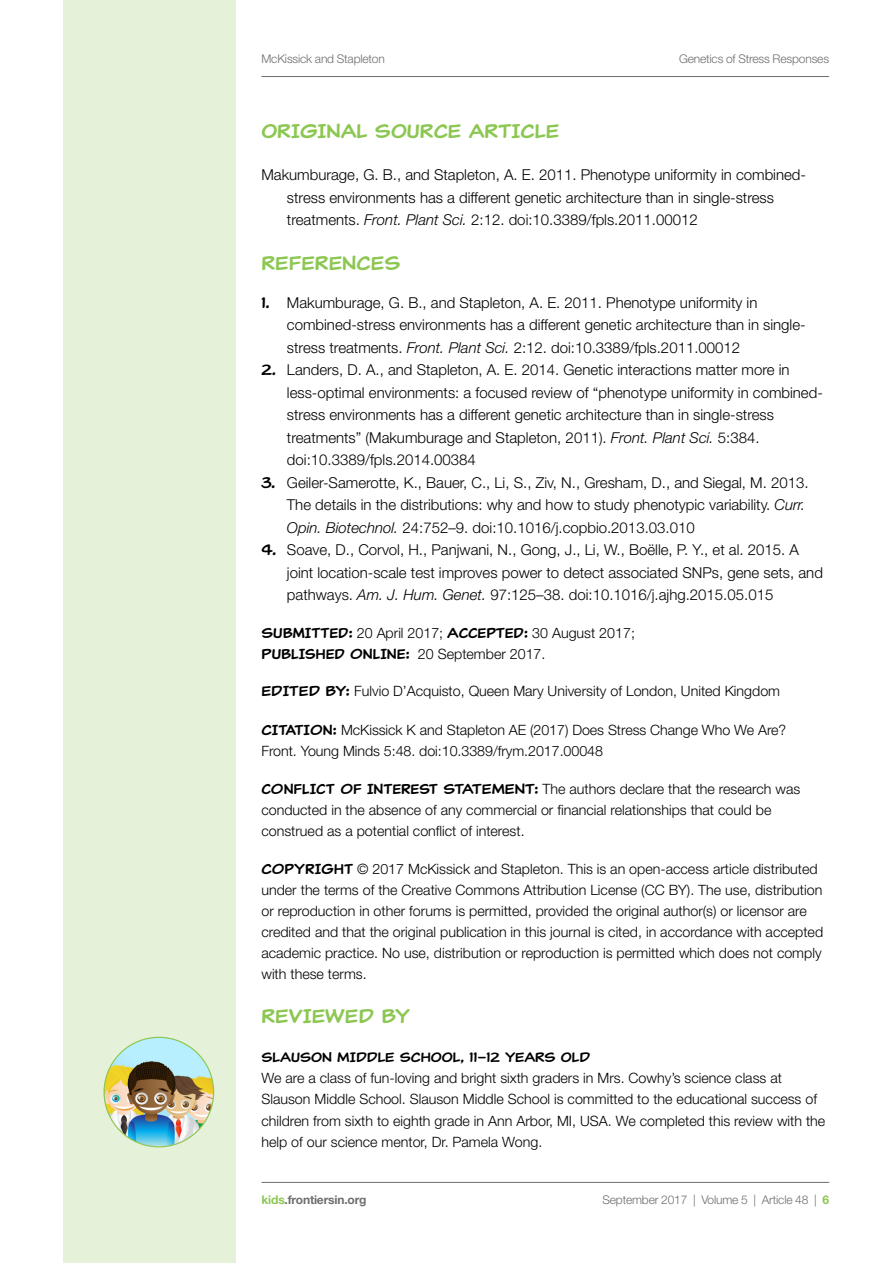
<style>
.page{position:relative;width:893px;height:1263px;background:#fff}
.page>*{position:absolute;margin:0;border:0;box-sizing:border-box;transform-origin:0 0}
.t1{font:19.5px "Classic Comic";color:#8bc751}
.t2{font:300 15px/22.5px "Helvetica Neue LT Std";color:#000}
.t3{font:300 14.25px/21px "Helvetica Neue LT Std";color:#000}
.t4{font:14.25px "Classic Comic";color:#000}
.t5{font:13.5px "Classic Comic";color:#000}
.t6{font:300 12px "Helvetica Neue LT Std";letter-spacing:-.015em;color:#6d6e71}
.t7{font:700 12px "Helvetica Neue LT Std";letter-spacing:-.015em;color:#6d6e71}
.s1{font-style:italic}
.s2{font-family:"Classic Comic";font-weight:400}
.s3{font-family:"Helvetica Neue LT Std";font-weight:300}
.s4{color:#8bc751}
.s5{font-weight:700;color:#8bc751}
</style>
<div class="page">
<div style="left:64px;top:0;width:172px;height:1263px;background:#e5f1d8"></div>
<hr style="left:261px;top:76px;width:568px;height:1px;background:#6d6e71">
<hr style="left:261px;top:1182px;width:568px;height:1px;background:#6d6e71">
<img style="left:103px;top:1036px;width:112px;height:112px">
<p class="t6" style="left:261px;top:51px;width:125px">McKissick and Stapleton</p>
<p class="t6" style="left:679px;top:51px;width:152px">Genetics of Stress Responses</p>
<h1 class="t1" style="left:261px;top:119px;width:299px">ORIGINAL SOURCE ARTICLE</h1>
<p class="t2" style="left:287px;top:163px;width:521px;text-indent:-26px">Makumburage, G. B., and Stapleton, A. E. 2011. Phenotype uniformity in combined&shy;stress environments has a different genetic architecture than in single-stress treatments. <span class="s1">Front. Plant Sci.</span> 2:12. doi:10.3389/fpls.2011.00012</p>
<h1 class="t1" style="left:261px;top:251px;width:141px">REFERENCES</h1>
<p class="t2" style="left:287px;top:291px;width:520px;text-indent:-26px"><span class="s2">1.</span> Makumburage, G. B., and Stapleton, A. E. 2011. Phenotype uniformity in combined-stress environments has a different genetic architecture than in single&shy;stress treatments. <span class="s1">Front. Plant Sci.</span> 2:12. doi:10.3389/fpls.2011.00012</p>
<p class="t2" style="left:287px;top:358px;width:537px;text-indent:-26px"><span class="s2">2.</span> Landers, D. A., and Stapleton, A. E. 2014. Genetic interactions matter more in less-optimal environments: a focused review of “phenotype uniformity in combined&shy;stress environments has a different genetic architecture than in single-stress treatments” (Makumburage and Stapleton, 2011). <span class="s1">Front. Plant Sci.</span> 5:384. doi:10.3389/fpls.2014.00384</p>
<p class="t2" style="left:287px;top:471px;width:523px;text-indent:-26px"><span class="s2">3.</span> Geiler-Samerotte, K., Bauer, C., Li, S., Ziv, N., Gresham, D., and Siegal, M. 2013.<br>The details in the distributions: why and how to study phenotypic variability. <span class="s1">Curr.<br>Opin. Biotechnol.</span> 24:752–9. doi:10.1016/j.copbio.2013.03.010</p>
<p class="t2" style="left:287px;top:538px;width:537px;text-indent:-26px"><span class="s2">4.</span> Soave, D., Corvol, H., Panjwani, N., Gong, J., Li, W., Boëlle, P. Y., et al. 2015. A joint location-scale test improves power to detect associated SNPs, gene sets, and pathways. <span class="s1">Am. J. Hum. Genet.</span> 97:125–38. doi:10.1016/j.ajhg.2015.05.015</p>
<p class="t3" style="left:261px;top:622px;width:375px"><span class="s2">SUBMITTED:</span> 20 April 2017; <span class="s2">ACCEPTED:</span> 30 August 2017;</p>
<p class="t4" style="left:261px;top:645px;width:286px">PUBLISHED ONLINE: <span class="s3">20 September 2017.</span></p>
<p class="t3" style="left:261px;top:680px;width:520px"><span class="s2">EDITED BY:</span> Fulvio D’Acquisto, Queen Mary University of London, United Kingdom</p>
<p class="t3" style="left:261px;top:719px;width:526px"><span class="s2">CITATION:</span> McKissick K and Stapleton AE (2017) Does Stress Change Who We Are?<br>Front. Young Minds 5:48. doi:10.3389/frym.2017.00048</p>
<p class="t3" style="left:261px;top:778px;width:540px"><span class="s2">CONFLICT OF INTEREST STATEMENT:</span> The authors declare that the research was conducted in the absence of any commercial or financial relationships that could be construed as a potential conflict of interest.</p>
<p class="t3" style="left:261px;top:858px;width:563px"><span class="s2">COPYRIGHT</span> © 2017 McKissick and Stapleton. This is an open-access article distributed under the terms of the Creative Commons Attribution License (CC BY). The use, distribution or reproduction in other forums is permitted, provided the original author(s) or licensor are credited and that the original publication in this journal is cited, in accordance with accepted academic practice. No use, distribution or reproduction is permitted which does not comply with these terms.</p>
<h1 class="t1" style="left:261px;top:1004px;width:150px">REVIEWED BY</h1>
<p class="t5" style="left:261px;top:1049px;width:330px">SLAUSON MIDDLE SCHOOL, 11–12 YEARS OLD</p>
<p class="t3" style="left:261px;top:1067px;width:565px">We are a class of fun-loving and bright sixth graders in Mrs. Cowhy’s science class at Slauson Middle School. Slauson Middle School is committed to the educational success of children from sixth to eighth grade in Ann Arbor, MI, USA. We completed this review with the help of our science mentor, Dr. Pamela Wong.</p>
<p class="t7" style="left:261px;top:1192px;width:107px"><span class="s4">kids</span>.frontiersin.org</p>
<p class="t6" style="left:602px;top:1192px;width:228px">September 2017 | Volume 5 | Article 48 | <span class="s5">6</span></p>
</div>
